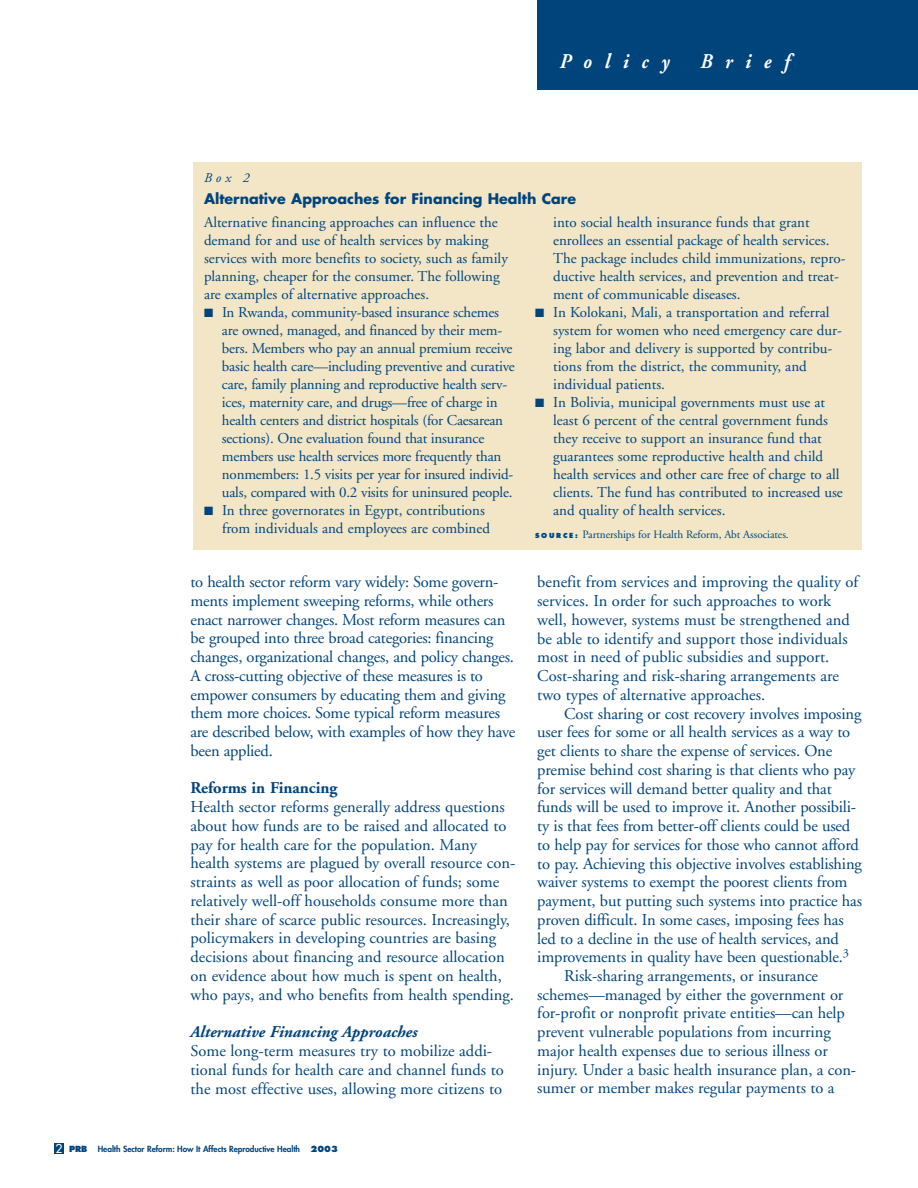
<style>
.page{position:relative;width:918px;height:1188px;background:#fff}
.page>*{position:absolute;margin:0;border:0;box-sizing:border-box;transform-origin:0 0}
.t1{font:italic 700 21px "Adobe Garamond";letter-spacing:.675em;color:#fff;scale:.9 1}
.t2{font:16.5px/18.8px "Adobe Garamond";letter-spacing:-.005em;color:#00447c}
.t3{font:italic 700 16.5px "Adobe Garamond";color:#00447c}
.t4{font:700 16.5px "Adobe Garamond";color:#00447c}
.t5{font:15px/18px "Adobe Garamond";color:#00447c}
.t6{font:700 14.25px "Futura";color:#00447c}
.t7{font:italic 13.5px "Adobe Garamond";color:#00447c}
.t8{font:11.25px "Adobe Garamond";letter-spacing:-.005em;color:#00447c}
.t9{font:800 8.25px "Futura";letter-spacing:-.005em;color:#00447c}
.t10{font:800 8.25px "Futura";color:#00447c}
.s1{font-weight:400;font-size:12px;color:#fff}
.s2{font-family:"Futura";font-weight:800;font-size:6.75px}
</style>
<div class="page">
<div style="left:54px;top:1143px;width:10px;height:11px;background:#00447c"></div>
<div style="left:538px;top:0;width:380px;height:90px;background:#00447c"></div>
<div style="left:193px;top:162px;width:669px;height:388px;background:#f2e6c6"></div>
<p class="t1" style="left:560px;top:53px;width:123px">Policy</p>
<p class="t1" style="left:700px;top:53px;width:101px">Brief</p>
<p class="t7" style="left:204px;top:173px;width:47px">Box 2</p>
<p class="t6" style="left:204px;top:192px;width:374px">Alternative Approaches for Financing Health Care</p>
<p class="t5" style="left:204px;top:215px;width:305px">Alternative financing approaches can influence the demand for and use of health services by making services with more benefits to society, such as family planning, cheaper for the consumer. The following are examples of alternative approaches.</p>
<p class="t5" style="left:222px;top:305px;width:294px;text-indent:-18px">■ In Rwanda, community-based insurance schemes are owned, managed, and financed by their mem&shy;bers. Members who pay an annual premium receive basic health care—including preventive and curative care, family planning and reproductive health serv&shy;ices, maternity care, and drugs—free of charge in health centers and district hospitals (for Caesarean sections). One evaluation found that insurance members use health services more frequently than nonmembers: 1.5 visits per year for insured individ&shy;uals, compared with 0.2 visits for uninsured people.</p>
<p class="t5" style="left:222px;top:503px;width:270px;text-indent:-18px">■ In three governorates in Egypt, contributions from individuals and employees are combined</p>
<p class="t2" style="left:190px;top:574px;width:326px">to health sector reform vary widely: Some govern&shy;ments implement sweeping reforms, while others enact narrower changes. Most reform measures can be grouped into three broad categories: financing changes, organizational changes, and policy changes.<br>A cross-cutting objective of these measures is to empower consumers by educating them and giving them more choices. Some typical reform measures are described below, with examples of how they have been applied.</p>
<p class="t4" style="left:190px;top:782px;width:148px">Reforms in Financing</p>
<p class="t2" style="left:190px;top:799px;width:326px">Health sector reforms generally address questions about how funds are to be raised and allocated to pay for health care for the population. Many health systems are plagued by overall resource con&shy;straints as well as poor allocation of funds; some relatively well-off households consume more than their share of scarce public resources. Increasingly, policymakers in developing countries are basing decisions about financing and resource allocation on evidence about how much is spent on health, who pays, and who benefits from health spending.</p>
<p class="t3" style="left:190px;top:1025px;width:229px">Alternative Financing Approaches</p>
<p class="t2" style="left:190px;top:1043px;width:315px">Some long-term measures try to mobilize addi&shy;tional funds for health care and channel funds to the most effective uses, allowing more citizens to</p>
<p class="t10" style="left:55px;top:1145px;width:33px"><span class="s1">2</span> PRB</p>
<p class="t9" style="left:98px;top:1145px;width:204px">Health Sector Reform: How It Affects Reproductive Health</p>
<p class="t10" style="left:311px;top:1145px;width:29px">2003</p>
<p class="t5" style="left:553px;top:215px;width:294px">into social health insurance funds that grant enrollees an essential package of health services.<br>The package includes child immunizations, repro&shy;ductive health services, and prevention and treat&shy;ment of communicable diseases.</p>
<p class="t5" style="left:553px;top:305px;width:290px;text-indent:-18px">■ In Kolokani, Mali, a transportation and referral system for women who need emergency care dur&shy;ing labor and delivery is supported by contribu&shy;tions from the district, the community, and individual patients.</p>
<p class="t5" style="left:553px;top:395px;width:291px;text-indent:-18px">■ In Bolivia, municipal governments must use at least 6 percent of the central government funds they receive to support an insurance fund that guarantees some reproductive health and child health services and other care free of charge to all clients. The fund has contributed to increased use and quality of health services.</p>
<p class="t8" style="left:535px;top:530px;width:255px"><span class="s2">S O U R C E :</span> Partnerships for Health Reform, Abt Associates.</p>
<p class="t2" style="left:537px;top:574px;width:323px">benefit from services and improving the quality of services. In order for such approaches to work well, however, systems must be strengthened and be able to identify and support those individuals most in need of public subsidies and support.<br>Cost-sharing and risk-sharing arrangements are two types of alternative approaches.</p>
<p class="t2" style="left:564px;top:705px;width:299px">Cost sharing or cost recovery involves imposing</p>
<p class="t2" style="left:537px;top:724px;width:315px">user fees for some or all health services as a way to</p>
<p class="t2" style="left:537px;top:743px;width:296px">get clients to share the expense of services. One</p>
<p class="t2" style="left:537px;top:762px;width:320px">premise behind cost sharing is that clients who pay</p>
<p class="t2" style="left:537px;top:780px;width:296px">for services will demand better quality and that</p>
<p class="t2" style="left:537px;top:799px;width:320px">funds will be used to improve it. Another possibili-</p>
<p class="t2" style="left:537px;top:818px;width:315px">ty is that fees from better-off clients could be used</p>
<p class="t2" style="left:537px;top:837px;width:323px">to help pay for services for those who cannot afford</p>
<p class="t2" style="left:537px;top:855px;width:326px">to pay. Achieving this objective involves establishing</p>
<p class="t2" style="left:537px;top:874px;width:312px">waiver systems to exempt the poorest clients from</p>
<p class="t2" style="left:537px;top:893px;width:326px">payment, but putting such systems into practice has</p>
<p class="t2" style="left:537px;top:912px;width:308px">proven difficult. In some cases, imposing fees has</p>
<p class="t2" style="left:537px;top:930px;width:303px">led to a decline in the use of health services, and</p>
<p class="t2" style="left:537px;top:949px;width:313px">improvements in quality have been questionable.<sup>3</sup></p>
<p class="t2" style="left:564px;top:968px;width:255px">Risk-sharing arrangements, or insurance</p>
<p class="t2" style="left:537px;top:987px;width:308px">schemes—managed by either the government or</p>
<p class="t2" style="left:537px;top:1005px;width:309px">for-profit or nonprofit private entities—can help</p>
<p class="t2" style="left:537px;top:1024px;width:295px">prevent vulnerable populations from incurring</p>
<p class="t2" style="left:537px;top:1043px;width:292px">major health expenses due to serious illness or</p>
<p class="t2" style="left:537px;top:1062px;width:320px">injury. Under a basic health insurance plan, a con-</p>
<p class="t2" style="left:537px;top:1080px;width:299px">sumer or member makes regular payments to a</p>
</div>
